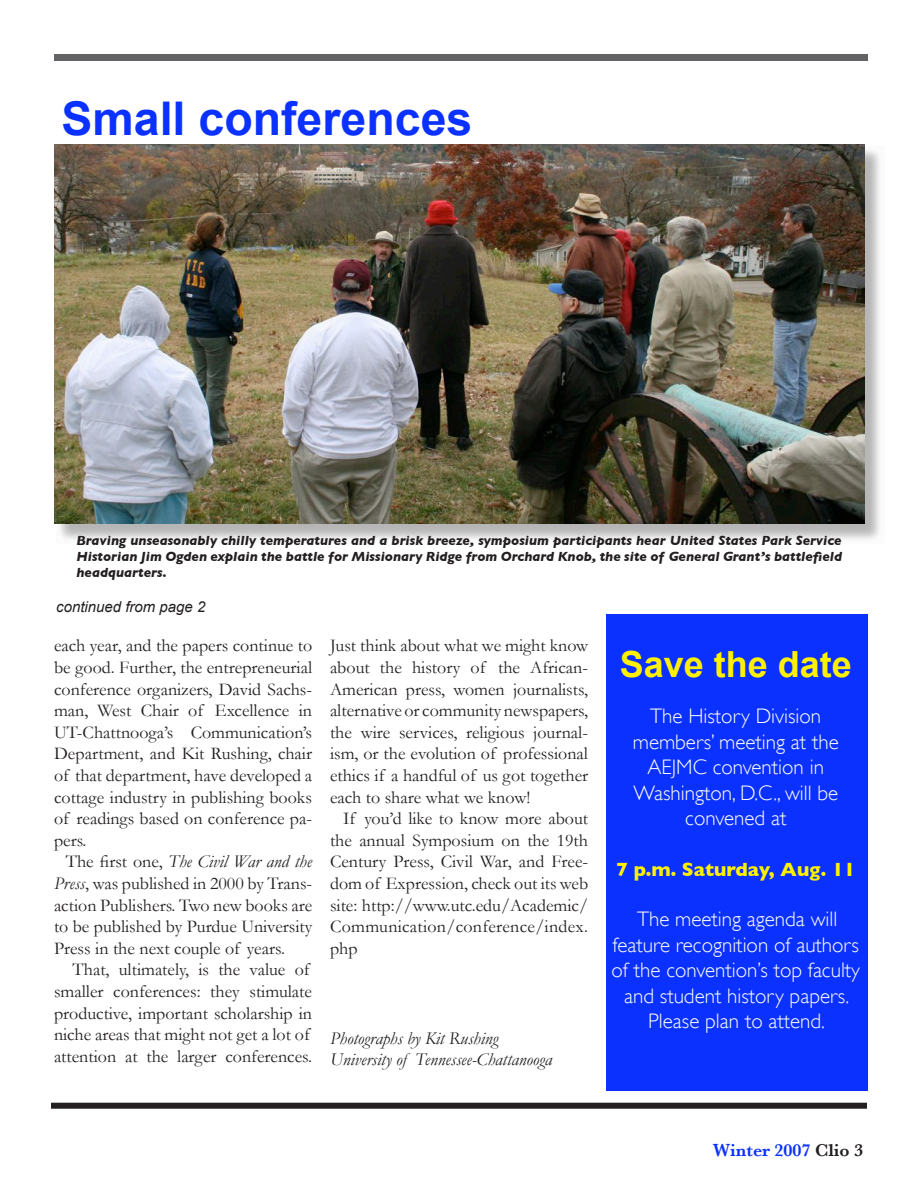
<style>
.page{position:relative;width:918px;height:1188px;background:#fff}
.page>*{position:absolute;margin:0;border:0;box-sizing:border-box;transform-origin:0 0}
.t1{font:700 46.5px "Arial";color:#0a31ff}
.t2{font:700 36px "Arial";color:#fff101}
.t3{font:300 21px/25.5px "Gill Sans";color:#fff;text-align:center}
.t4{font:700 19.5px "Gill Sans";color:#fff101}
.t5{font:18px/21.6px "Garamond";color:#231f20;text-align:justify}
.t6{font:italic 18px/21.6px "Garamond";color:#231f20}
.t7{font:600 18px "Baskerville";color:#0a31ff}
.t8{font:italic 15px "Arial";color:#231f20}
.t9{font:italic 700 13.5px/16.2px "Gill Sans";color:#231f20;text-align:justify}
.s1{font-style:italic}
.s2{color:#231f20}
</style>
<div class="page">
<div style="left:54px;top:54px;width:813px;height:7px;background:#636366"></div>
<div style="left:51px;top:1103px;width:816px;height:6px;background:#231f20"></div>
<div style="left:606px;top:614px;width:262px;height:477px;background:#0a31ff"></div>
<div style="left:56px;top:146px;width:829px;height:398px;background:#231f20;opacity:.33"></div>
<img style="left:54px;top:145px;width:810px;height:379px">
<h1 class="t1" style="left:62px;top:92px;width:412px">Small conferences</h1>
<p class="t9" style="left:76px;top:532px;width:767px">Braving unseasonably chilly temperatures and a brisk breeze, symposium participants hear United States Park Service Historian Jim Ogden explain the battle for Missionary Ridge from Orchard Knob, the site of General Grant’s battlefield headquarters.</p>
<p class="t8" style="left:56px;top:599px;width:151px">continued from page 2</p>
<p class="t5" style="left:54px;top:635px;width:260px">each year, and the papers continue to be good. Further, the entrepreneurial conference organizers, David Sachs&shy;man, West Chair of Excellence in UT-Chattnooga’s Communication’s Department, and Kit Rushing, chair of that department, have developed a cottage industry in publishing books of readings based on conference pa&shy;pers.</p>
<p class="t5" style="left:54px;top:851px;width:260px;text-indent:12px">The first one, <span class="s1">The Civil War and the Press</span>, was published in 2000 by Trans&shy;action Publishers. Two new books are to be published by Purdue University Press in the next couple of years.</p>
<p class="t5" style="left:54px;top:959px;width:260px;text-align:left;text-indent:19px">That, ultimately, is the value of smaller conferences: they stimulate productive, important scholarship in niche areas that might not get a lot of attention at the larger conferences.</p>
<p class="t5" style="left:330px;top:635px;width:260px">Just think about what we might know about the history of the African-American press, women journalists, alternative or community newspapers, the wire services, religious journal&shy;ism, or the evolution of professional ethics if a handful of us got together each to share what we know!</p>
<p class="t5" style="left:330px;top:808px;width:260px;text-indent:13px">If you’d like to know more about the annual Symposium on the 19th Century Press, Civil War, and Free&shy;dom of Expression, check out its web site: http://www.utc.edu/Academic/ Communication/conference/index. php</p>
<p class="t6" style="left:330px;top:1027px;width:223px">Photographs by Kit Rushing<br>University of Tennessee-Chattanooga</p>
<h2 class="t2" style="left:620px;top:644px;width:234px">Save the date</h2>
<p class="t3" style="left:633px;top:703px;width:207px">The History Division members’ meeting at the<br>AEJMC convention in<br>Washington, D.C., will be convened at</p>
<p class="t4" style="left:616px;top:858px;width:240px">7 p.m. Saturday, Aug. 11</p>
<p class="t3" style="left:612px;top:907px;width:250px">The meeting agenda will feature recognition of authors of the convention’s top faculty and student history papers.<br>Please plan to attend.</p>
<p class="t7" style="left:713px;top:1140px;width:152px">Winter 2007 <span class="s2">Clio 3</span></p>
</div>
